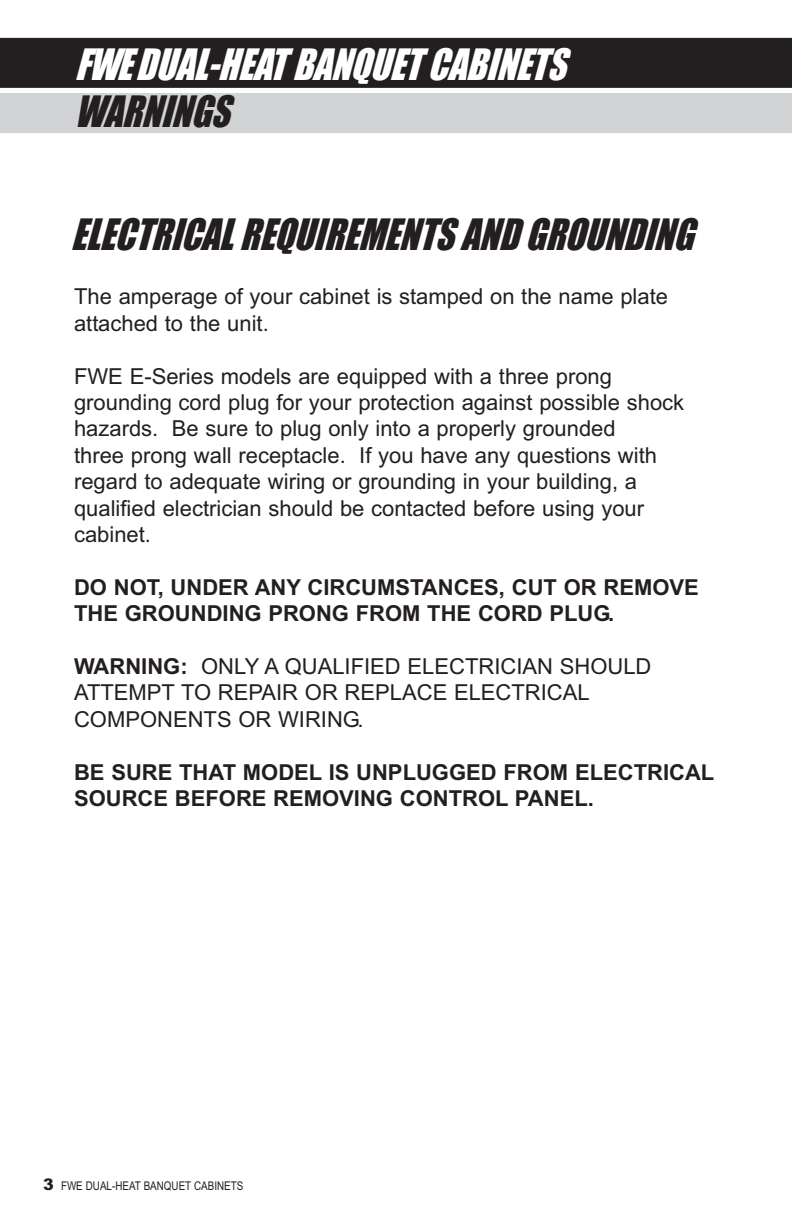
<style>
.page{position:relative;width:792px;height:1224px;background:#fff}
.page>*{position:absolute;margin:0;border:0;box-sizing:border-box;transform-origin:0 0}
.t1{font:italic 40px "Impact";color:#231f20;scale:.9 1}
.t2{font:italic 40px "Impact";color:#fff;scale:.9 1}
.t3{font:22px/26.4px "Arial";color:#231f20}
.t4{font:700 22px/26.4px "Arial";color:#231f20}
.t5{font:12px "Arial Narrow";color:#231f20}
.s1{font-weight:700}
.s2{font-family:"Arial";font-weight:900;font-size:16px}
</style>
<div class="page">
<div style="left:0;top:38px;width:792px;height:50px;background:#231f20"></div>
<div style="left:0;top:93px;width:792px;height:40px;background:#d1d3d4"></div>
<h1 class="t2" style="left:75px;top:51px;width:547px">FWE DUAL-HEAT BANQUET CABINETS</h1>
<h1 class="t1" style="left:75px;top:99px;width:173px">WARNINGS</h1>
<h1 class="t1" style="left:71px;top:221px;width:693px">ELECTRICAL REQUIREMENTS AND GROUNDING</h1>
<p class="t3" style="left:74px;top:286px;width:595px">The amperage of your cabinet is stamped on the name plate attached to the unit.</p>
<p class="t3" style="left:74px;top:365px;width:612px">FWE E-Series models are equipped with a three prong grounding cord plug for your protection against possible shock hazards. Be sure to plug only into a properly grounded<br>three prong wall receptacle. If you have any questions with regard to adequate wiring or grounding in your building, a qualified electrician should be contacted before using your cabinet.</p>
<p class="t4" style="left:74px;top:574px;width:626px">DO NOT, UNDER ANY CIRCUMSTANCES, CUT OR REMOVE<br>THE GROUNDING PRONG FROM THE CORD PLUG.</p>
<p class="t3" style="left:74px;top:655px;width:579px"><span class="s1">WARNING:</span> ONLY A QUALIFIED ELECTRICIAN SHOULD<br>ATTEMPT TO REPAIR OR REPLACE ELECTRICAL<br>COMPONENTS OR WIRING.</p>
<p class="t4" style="left:74px;top:759px;width:642px">BE SURE THAT MODEL IS UNPLUGGED FROM ELECTRICAL<br>SOURCE BEFORE REMOVING CONTROL PANEL.</p>
<p class="t5" style="left:43px;top:1179px;width:202px"><span class="s2">3</span> FWE DUAL-HEAT BANQUET CABINETS</p>
</div>
